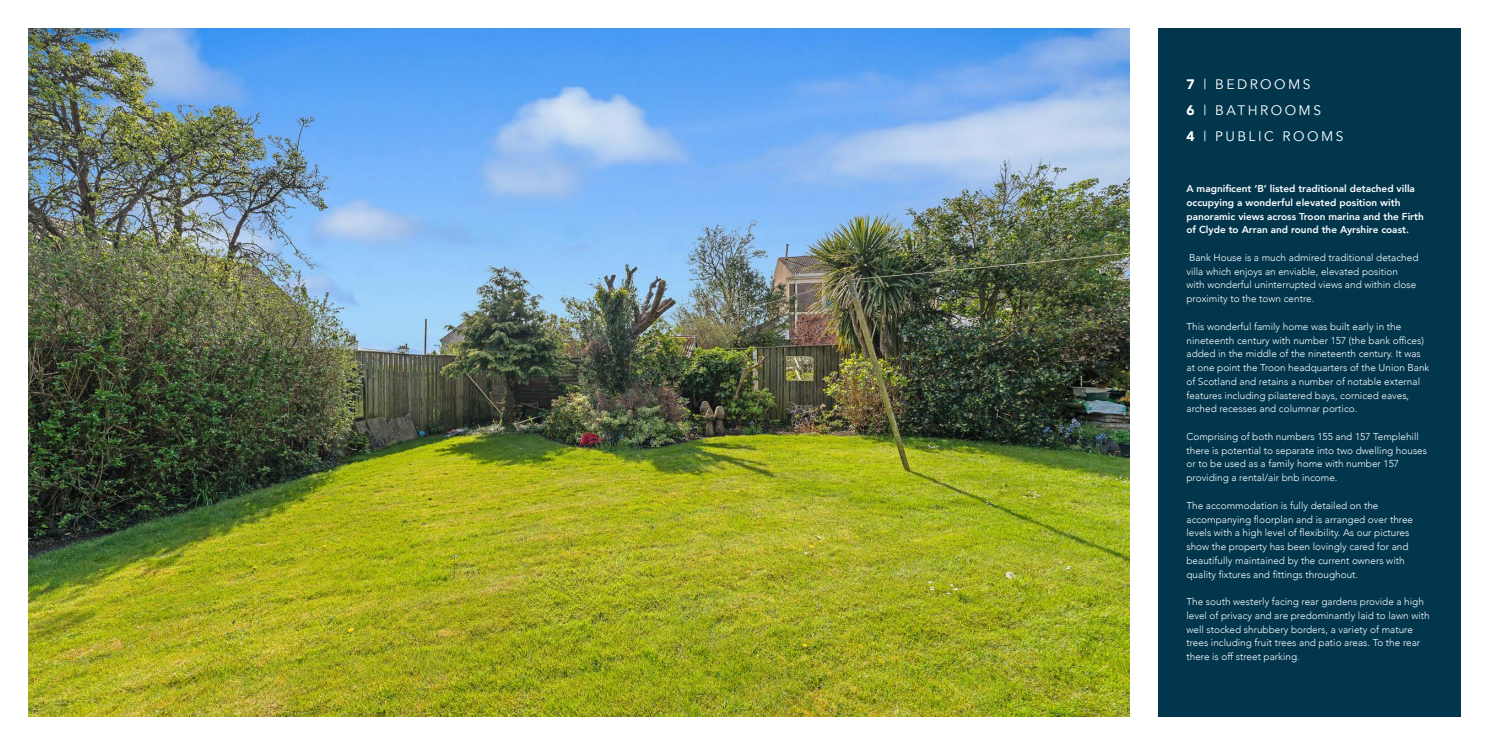
<style>
.page{position:relative;width:1489px;height:745px;background:#fff}
.page>*{position:absolute;margin:0;border:0;box-sizing:border-box;transform-origin:0 0}
.t1{font:13.75px/26.2px "Avenir";letter-spacing:.18em;color:#fff}
.t2{font:300 10px/13.8px "Avenir";color:#fff}
.t3{font:800 10px/13.8px "Avenir";color:#fff}
.s1{font-weight:900}
</style>
<div class="page">
<div style="left:28px;top:28px;width:1432px;height:688px;background:#01364d"></div>
<div style="left:1129px;top:0;width:28px;height:744px;background:#fff"></div>
<img style="left:28px;top:28px;width:1101px;height:688px">
<h1 class="t1" style="left:1186px;top:71px;width:158px"><span class="s1">7</span> | BEDROOMS<br><span class="s1">6</span> | BATHROOMS<br><span class="s1">4</span> | PUBLIC ROOMS</h1>
<p class="t3" style="left:1186px;top:182px;width:239px">A magnificent ‘B’ listed traditional detached villa occupying a wonderful elevated position with panoramic views across Troon marina and the Firth of Clyde to Arran and round the Ayrshire coast.</p>
<p class="t2" style="left:1186px;top:250px;width:233px">Bank House is a much admired traditional detached villa which enjoys an enviable, elevated position with wonderful uninterrupted views and within close proximity to the town centre.</p>
<p class="t2" style="left:1186px;top:319px;width:244px">This wonderful family home was built early in the nineteenth century with number 157 (the bank offices) added in the middle of the nineteenth century. It was at one point the Troon headquarters of the Union Bank of Scotland and retains a number of notable external features including pilastered bays, corniced eaves, arched recesses and columnar portico.</p>
<p class="t2" style="left:1186px;top:429px;width:242px">Comprising of both numbers 155 and 157 Templehill there is potential to separate into two dwelling houses or to be used as a family home with number 157 providing a rental/air bnb income.</p>
<p class="t2" style="left:1186px;top:498px;width:228px">The accommodation is fully detailed on the accompanying floorplan and is arranged over three levels with a high level of flexibility. As our pictures show the property has been lovingly cared for and beautifully maintained by the current owners with quality fixtures and fittings throughout.</p>
<p class="t2" style="left:1186px;top:594px;width:245px">The south westerly facing rear gardens provide a high level of privacy and are predominantly laid to lawn with well stocked shrubbery borders, a variety of mature trees including fruit trees and patio areas. To the rear there is off street parking.</p>
</div>
